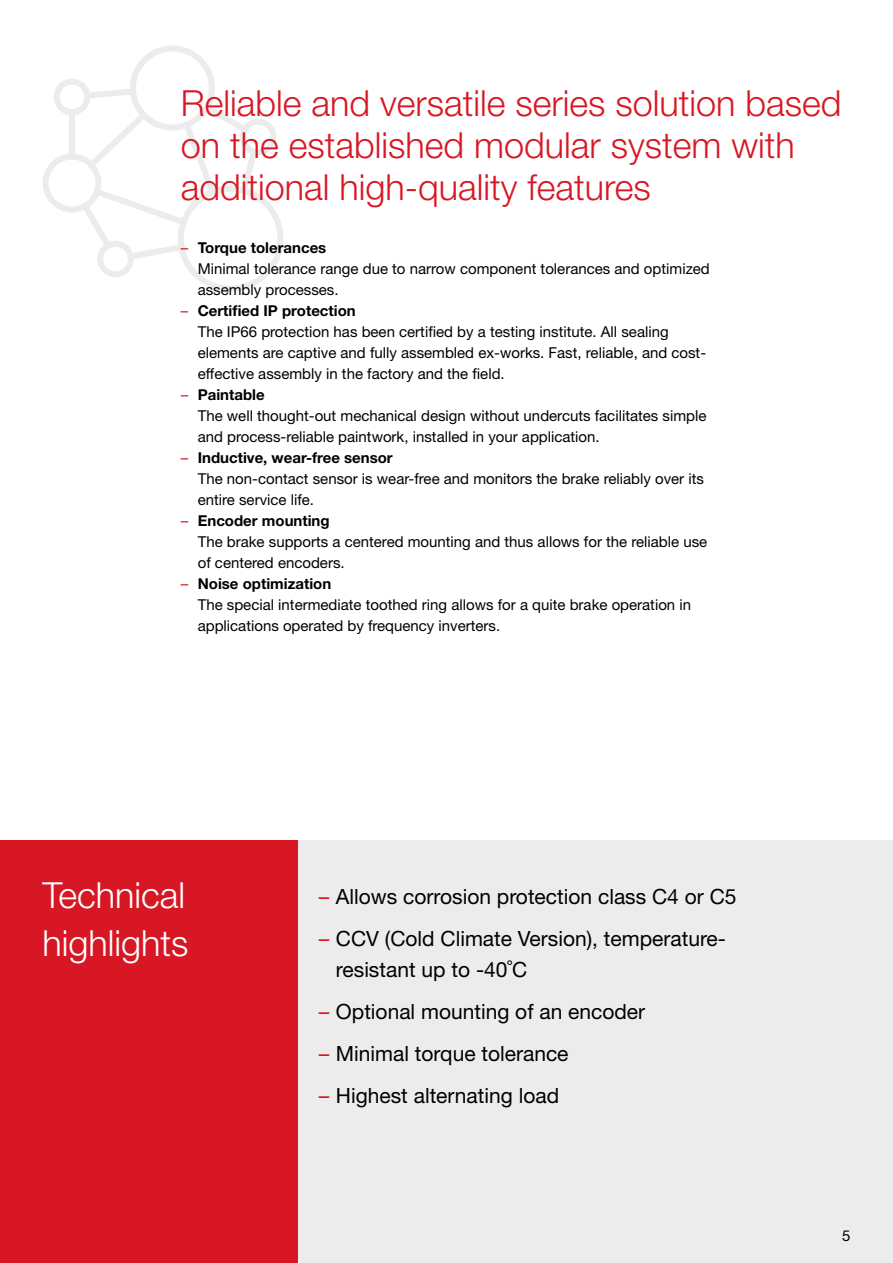
<style>
.page{position:relative;width:893px;height:1263px;background:#fff}
.page>*{position:absolute;margin:0;border:0;box-sizing:border-box;transform-origin:0 0}
.t1{font:300 36px/42px "Helvetica Neue LT Pro";color:#d81724}
.t2{font:300 36px/47.5px "Helvetica Neue LT Pro";color:#fff}
.t3{font:21px/31.5px "Helvetica Neue LT Pro";color:#000}
.t4{font:15px/21px "Helvetica Neue LT Pro";color:#000}
.s1{color:#d81724}
.s2{font-weight:700}
</style>
<div class="page">
<svg style="left:43px;top:46px;width:240px;height:246px"></svg>
<div style="left:181px;top:841px;width:712px;height:422px;background:#ececed"></div>
<div style="left:0;top:841px;width:298px;height:422px;background:#d81724"></div>
<h1 class="t1" style="left:181px;top:81px;width:662px">Reliable and versatile series solution based on the established modular system with additional high-quality features</h1>
<p class="t4" style="left:198px;top:236px;width:514px;text-indent:-17px"><span class="s1">–</span> <span class="s2">Torque tolerances<br></span>Minimal tolerance range due to narrow component tolerances and optimized assembly processes.</p>
<p class="t4" style="left:198px;top:299px;width:510px;text-indent:-17px"><span class="s1">–</span> <span class="s2">Certified IP protection<br></span>The IP66 protection has been certified by a testing institute. All sealing elements are captive and fully assembled ex-works. Fast, reliable, and cost&shy;effective assembly in the factory and the field.</p>
<p class="t4" style="left:198px;top:383px;width:510px;text-indent:-17px"><span class="s1">–</span> <span class="s2">Paintable<br></span>The well thought-out mechanical design without undercuts facilitates simple and process-reliable paintwork, installed in your application.</p>
<p class="t4" style="left:198px;top:446px;width:508px;text-indent:-17px"><span class="s1">–</span> <span class="s2">Inductive, wear-free sensor<br></span>The non-contact sensor is wear-free and monitors the brake reliably over its entire service life.</p>
<p class="t4" style="left:198px;top:509px;width:511px;text-indent:-17px"><span class="s1">–</span> <span class="s2">Encoder mounting<br></span>The brake supports a centered mounting and thus allows for the reliable use of centered encoders.</p>
<p class="t4" style="left:198px;top:572px;width:495px;text-indent:-17px"><span class="s1">–</span> <span class="s2">Noise optimization<br></span>The special intermediate toothed ring allows for a quite brake operation in applications operated by frequency inverters.</p>
<h1 class="t2" style="left:43px;top:871px;width:147px">Technical highlights</h1>
<h2 class="t3" style="left:319px;top:880px;width:419px"><span class="s1">–</span> Allows corrosion protection class C4 or C5</h2>
<h2 class="t3" style="left:336px;top:922px;width:392px;text-indent:-17px"><span class="s1">–</span> CCV (Cold Climate Version), temperature&shy;resistant up to -40˚C</h2>
<h2 class="t3" style="left:319px;top:996px;width:328px"><span class="s1">–</span> Optional mounting of an encoder</h2>
<h2 class="t3" style="left:319px;top:1038px;width:251px"><span class="s1">–</span> Minimal torque tolerance</h2>
<h2 class="t3" style="left:319px;top:1080px;width:242px"><span class="s1">–</span> Highest alternating load</h2>
<p class="t4" style="left:842px;top:1225px;width:10px">5</p>
</div>
